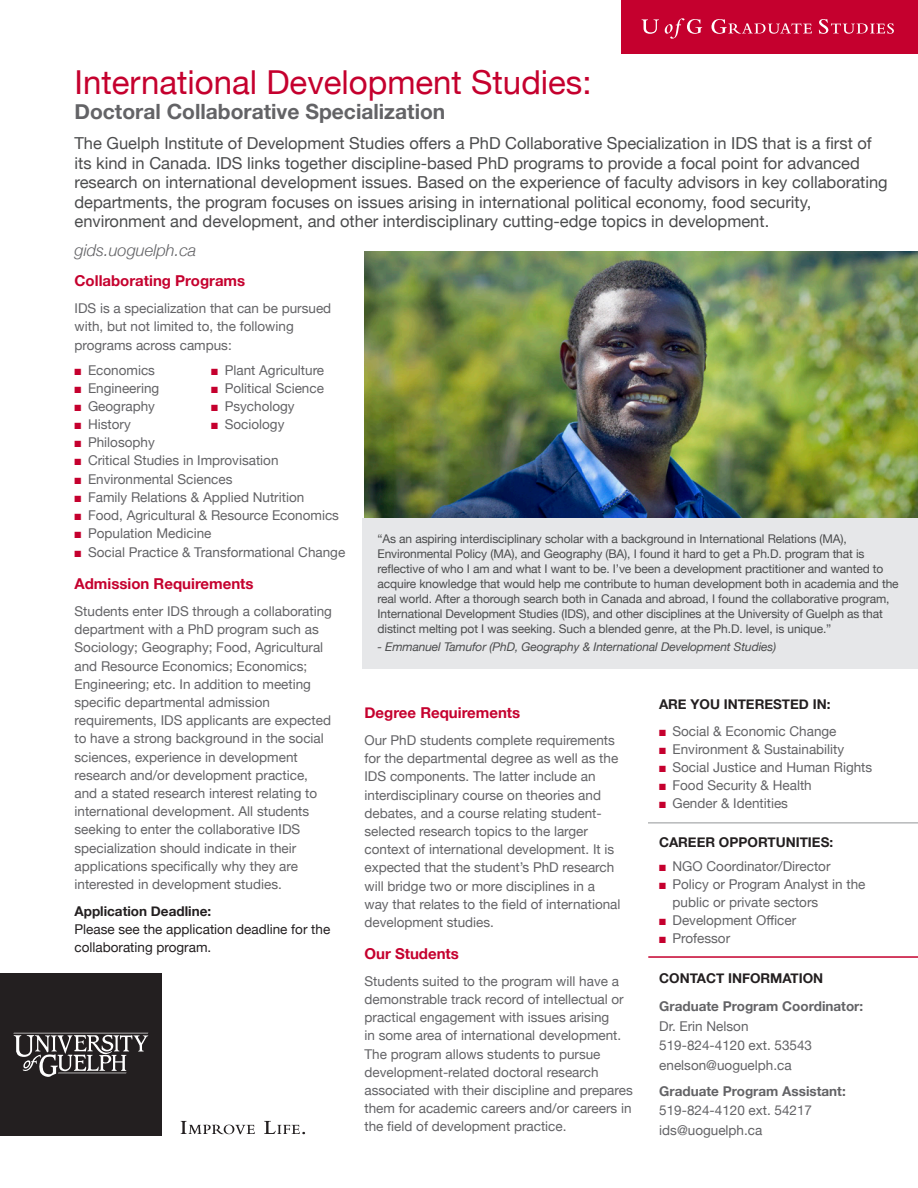
<style>
.page{position:relative;width:918px;height:1188px;background:#fff}
.page>*{position:absolute;margin:0;border:0;box-sizing:border-box;transform-origin:0 0}
.t1{font:33px "Helvetica Neue";color:#c5002e}
.t2{font:700 21px "Helvetica Neue";color:#636366}
.Introduction__9pt_after{font:16.5px/19.5px "Helvetica Neue";color:#4b4c4d}
.Introduction__9pt_after-2{font:italic 300 16.5px "Helvetica Neue";color:#636366}
.Red_Heading_2{font:700 15px "Helvetica Neue";color:#c5002e}
.Paragraph{font:13.5px/18.1px "Helvetica Neue";color:#636366}
.Black_Heading_2{font:700 13.5px "Helvetica Neue";color:#231f20}
.t3{font:13.5px/18px "Helvetica Neue";color:#231f20}
.t4{font:700 13.5px "Helvetica Neue";color:#636366}
.Red_Heading_2-2{font:700 13.5px "Helvetica Neue";color:#231f20}
.t5{font:12px/15px "Helvetica Neue";letter-spacing:-.01em;color:#4b4c4d}
.t6{font:italic 12px "Helvetica Neue";letter-spacing:-.01em;color:#4b4c4d}
.s1{color:#c5002e}
.s2{font-weight:700}
</style>
<div class="page">
<div style="left:0;top:973px;width:162px;height:163px;background:#231f20"></div>
<svg style="left:13px;top:1033px;width:135px;height:44px"></svg>
<svg style="left:181px;top:1121px;width:74px;height:13px"></svg>
<svg style="left:264px;top:1121px;width:41px;height:13px"></svg>
<div style="left:621px;top:0;width:297px;height:54px;background:#c5002e"></div>
<svg style="left:642px;top:18px;width:252px;height:21px"></svg>
<hr style="left:648px;top:823px;width:270px;height:1px;background:#939598">
<hr style="left:648px;top:956px;width:270px;height:2px;background:#c5002e">
<img style="left:364px;top:252px;width:554px;height:267px">
<div style="left:362px;top:519px;width:556px;height:150px;background:#e6e7e9"></div>
<p class="t1" style="left:75px;top:59px;width:519px">International Development Studies:</p>
<p class="t2" style="left:75px;top:95px;width:372px">Doctoral Collaborative Specialization</p>
<p class="Introduction__9pt_after" style="left:75px;top:134px;width:815px">The Guelph Institute of Development Studies offers a PhD Collaborative Specialization in IDS that is a first of its kind in Canada. IDS links together discipline-based PhD programs to provide a focal point for advanced research on international development issues. Based on the experience of faculty advisors in key collaborating departments, the program focuses on issues arising in international political economy, food security, environment and development, and other interdisciplinary cutting-edge topics in development.</p>
<p class="Introduction__9pt_after-2" style="left:75px;top:237px;width:123px">gids.uoguelph.ca</p>
<p class="Red_Heading_2" style="left:75px;top:269px;width:172px">Collaborating Programs</p>
<p class="Paragraph" style="left:75px;top:300px;width:258px">IDS is a specialization that can be pursued with, but not limited to, the following programs across campus:</p>
<p class="Paragraph" style="left:75px;top:361px;width:82px"><span class="s1">■</span> Economics</p>
<p class="Paragraph" style="left:75px;top:380px;width:86px"><span class="s1">■</span> Engineering</p>
<p class="Paragraph" style="left:75px;top:398px;width:82px"><span class="s1">■</span> Geography</p>
<p class="Paragraph" style="left:75px;top:416px;width:58px"><span class="s1">■</span> History</p>
<p class="Paragraph" style="left:75px;top:434px;width:82px"><span class="s1">■</span> Philosophy</p>
<p class="Paragraph" style="left:211px;top:361px;width:115px"><span class="s1">■</span> Plant Agriculture</p>
<p class="Paragraph" style="left:211px;top:380px;width:114px"><span class="s1">■</span> Political Science</p>
<p class="Paragraph" style="left:211px;top:398px;width:85px"><span class="s1">■</span> Psychology</p>
<p class="Paragraph" style="left:211px;top:416px;width:75px"><span class="s1">■</span> Sociology</p>
<p class="Paragraph" style="left:75px;top:452px;width:206px"><span class="s1">■</span> Critical Studies in Improvisation</p>
<p class="Paragraph" style="left:75px;top:471px;width:160px"><span class="s1">■</span> Environmental Sciences</p>
<p class="Paragraph" style="left:75px;top:489px;width:231px"><span class="s1">■</span> Family Relations &amp; Applied Nutrition</p>
<p class="Paragraph" style="left:75px;top:507px;width:266px"><span class="s1">■</span> Food, Agricultural &amp; Resource Economics</p>
<p class="Paragraph" style="left:75px;top:525px;width:139px"><span class="s1">■</span> Population Medicine</p>
<p class="Paragraph" style="left:75px;top:544px;width:272px"><span class="s1">■</span> Social Practice &amp; Transformational Change</p>
<p class="Red_Heading_2" style="left:75px;top:572px;width:181px">Admission Requirements</p>
<p class="Paragraph" style="left:75px;top:603px;width:259px">Students enter IDS through a collaborating department with a PhD program such as Sociology; Geography; Food, Agricultural and Resource Economics; Economics; Engineering; etc. In addition to meeting specific departmental admission requirements, IDS applicants are expected to have a strong background in the social sciences, experience in development research and/or development practice, and a stated research interest relating to international development. All students seeking to enter the collaborative IDS specialization should indicate in their applications specifically why they are interested in development studies.</p>
<p class="t5" style="left:378px;top:532px;width:471px">“As an aspiring interdisciplinary scholar with a background in International Relations (MA),</p>
<p class="t5" style="left:378px;top:547px;width:523px">Environmental Policy (MA), and Geography (BA), I found it hard to get a Ph.D. program that is reflective of who I am and what I want to be. I’ve been a development practitioner and wanted to acquire knowledge that would help me contribute to human development both in academia and the real world. After a thorough search both in Canada and abroad, I found the collaborative program, International Development Studies (IDS), and other disciplines at the University of Guelph as that distinct melting pot I was seeking. Such a blended genre, at the Ph.D. level, is unique.”</p>
<p class="t6" style="left:378px;top:638px;width:400px">- Emmanuel Tamufor (PhD, Geography &amp; International Development Studies)</p>
<h2 class="Black_Heading_2" style="left:659px;top:694px;width:173px">ARE YOU INTERESTED IN:</h2>
<p class="Paragraph" style="left:659px;top:723px;width:179px"><span class="s1">■</span> Social &amp; Economic Change</p>
<p class="Paragraph" style="left:659px;top:741px;width:187px"><span class="s1">■</span> Environment &amp; Sustainability</p>
<p class="Paragraph" style="left:659px;top:759px;width:215px"><span class="s1">■</span> Social Justice and Human Rights</p>
<p class="Paragraph" style="left:659px;top:777px;width:154px"><span class="s1">■</span> Food Security &amp; Health</p>
<p class="Paragraph" style="left:659px;top:795px;width:131px"><span class="s1">■</span> Gender &amp; Identities</p>
<h2 class="Black_Heading_2" style="left:659px;top:831px;width:176px">CAREER OPPORTUNITIES:</h2>
<p class="Paragraph" style="left:659px;top:858px;width:173px"><span class="s1">■</span> NGO Coordinator/Director</p>
<p class="Paragraph" style="left:672px;top:876px;width:195px;text-indent:-14px"><span class="s1">■</span> Policy or Program Analyst in the public or private sectors</p>
<p class="Paragraph" style="left:659px;top:912px;width:139px"><span class="s1">■</span> Development Officer</p>
<p class="Paragraph" style="left:659px;top:930px;width:73px"><span class="s1">■</span> Professor</p>
<p class="Red_Heading_2-2" style="left:659px;top:967px;width:165px">CONTACT INFORMATION</p>
<p class="t4" style="left:659px;top:996px;width:205px">Graduate Program Coordinator:</p>
<p class="Paragraph" style="left:659px;top:1017px;width:154px;line-height:19.5px">Dr. Erin Nelson<br>519-824-4120 ext. 53543 enelson@uoguelph.ca</p>
<p class="Paragraph" style="left:659px;top:1082px;width:188px;line-height:19.5px"><span class="s2">Graduate Program Assistant:<br></span>519-824-4120 ext. 54217 ids@uoguelph.ca</p>
<p class="Red_Heading_2" style="left:364px;top:701px;width:157px">Degree Requirements</p>
<p class="Paragraph" style="left:364px;top:732px;width:258px">Our PhD students complete requirements for the departmental degree as well as the IDS components. The latter include an interdisciplinary course on theories and debates, and a course relating student&shy;selected research topics to the larger context of international development. It is expected that the student’s PhD research will bridge two or more disciplines in a way that relates to the field of international development studies.</p>
<p class="Red_Heading_2" style="left:364px;top:942px;width:96px">Our Students</p>
<p class="Paragraph" style="left:364px;top:973px;width:270px">Students suited to the program will have a demonstrable track record of intellectual or practical engagement with issues arising<br>in some area of international development.<br>The program allows students to pursue development-related doctoral research associated with their discipline and prepares them for academic careers and/or careers in the field of development practice.</p>
<p class="Black_Heading_2" style="left:75px;top:901px;width:138px">Application Deadline:</p>
<p class="t3" style="left:75px;top:921px;width:257px">Please see the application deadline for the collaborating program.</p>
</div>
